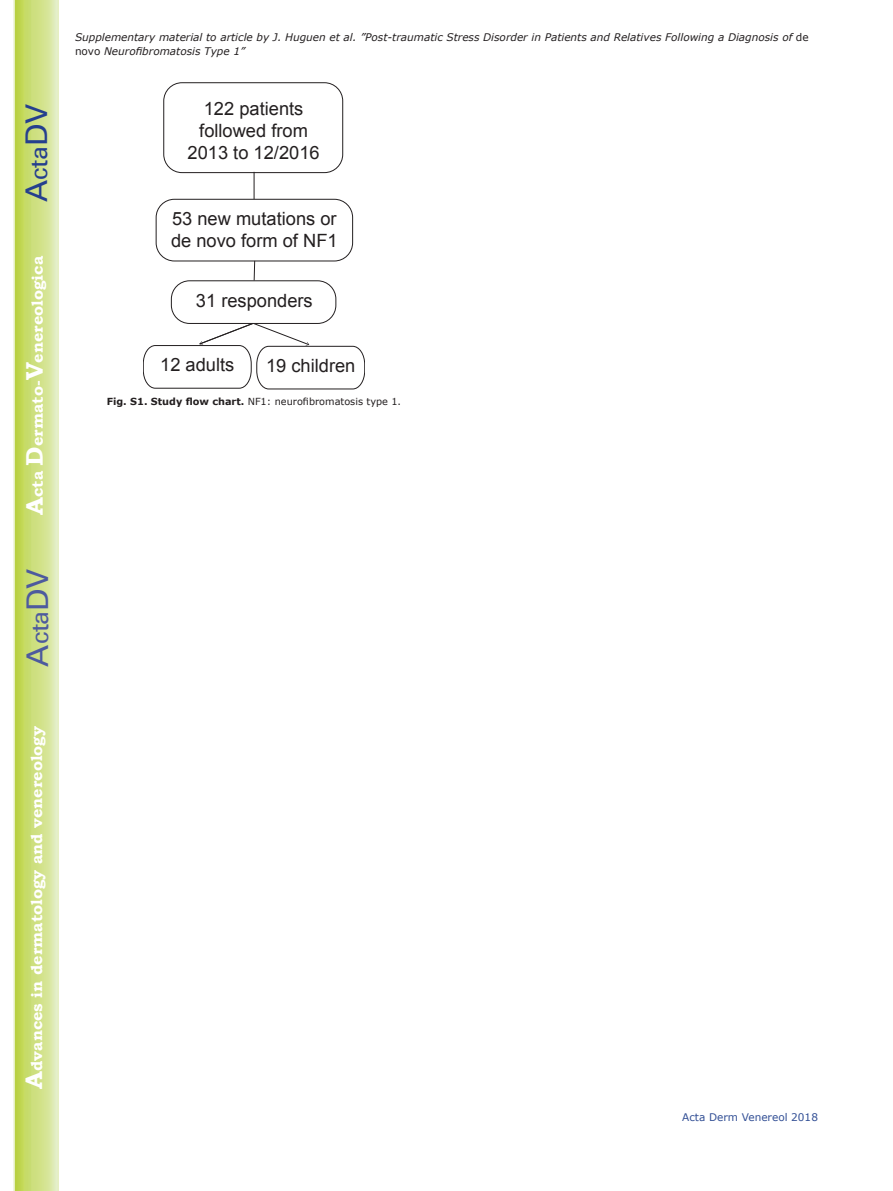
<style>
.page{position:relative;width:893px;height:1191px;background:#fff}
.page>*{position:absolute;margin:0;border:0;box-sizing:border-box;transform-origin:0 0}
.t1{font:30px "Univers";color:#4d5a9e}
.t2{font:30px "Univers";color:#253f8e}
.t3{font:18.3px/21.9px "Arial";color:#231f20;text-align:center}
.t4{font:700 15.75px "Bookman Old Style";color:#fff}
.t5{font:italic 10.5px/13.5px "Verdana";color:#231f20}
.t6{font:10.5px "Verdana";color:#324f95}
.t7{font:9.75px "Verdana";color:#231f20}
.s1{font-size:24px}
.s2{font-style:normal}
.s3{font-weight:700}
</style>
<div class="page">
<svg style="left:14px;top:0;width:45px;height:1191px;background:#cfe084"></svg>
<svg style="left:254px;top:173px;width:1px;height:26px"></svg>
<svg style="left:254px;top:261px;width:1px;height:19px"></svg>
<div style="left:164px;top:83px;width:179px;height:90px;border:1px solid #231f20;border-radius:18px"></div>
<div style="left:156px;top:199px;width:197px;height:62px;border:1px solid #231f20;border-radius:18px"></div>
<div style="left:171px;top:280px;width:165px;height:44px;border:1px solid #231f20;border-radius:18px"></div>
<svg style="left:143px;top:323px;width:222px;height:66px"></svg>
<h1 class="t2" style="left:19px;top:202px;width:100px;rotate:-90deg">A<span class="s1">cta</span>DV</h1>
<h3 class="t4" style="left:28px;top:515px;width:260px;rotate:-90deg"><span class="s1">A</span>cta <span class="s1">D</span>ermato-<span class="s1">V</span>enereologica</h3>
<h1 class="t1" style="left:20px;top:666px;width:100px;rotate:-90deg">A<span class="s1">cta</span>DV</h1>
<h3 class="t4" style="left:27px;top:1088px;width:364px;rotate:-90deg"><span class="s1">A</span>dvances in dermatology and venereology</h3>
<p class="t5" style="left:75px;top:30px;width:735px">Supplementary material to article by J. Huguen et al. ”Post-traumatic Stress Disorder in Patients and Relatives Following a Diagnosis of <span class="s2">de novo</span> Neurofibromatosis Type 1”</p>
<h2 class="t3" style="left:188px;top:97px;width:134px">122 patients followed from<br>2013 to 12/2016</h2>
<h2 class="t3" style="left:171px;top:208px;width:168px;text-align:left">53 new mutations or de novo form of NF1</h2>
<h2 class="t3" style="left:196px;top:289px;width:118px">31 responders</h2>
<h2 class="t3" style="left:160px;top:353px;width:76px">12 adults</h2>
<h2 class="t3" style="left:266px;top:355px;width:91px">19 children</h2>
<p class="t7" style="left:107px;top:396px;width:296px"><span class="s3">Fig. S1. Study flow chart.</span> NF1: neurofibromatosis type 1.</p>
<p class="t6" style="left:682px;top:1110px;width:137px">Acta Derm Venereol 2018</p>
</div>
